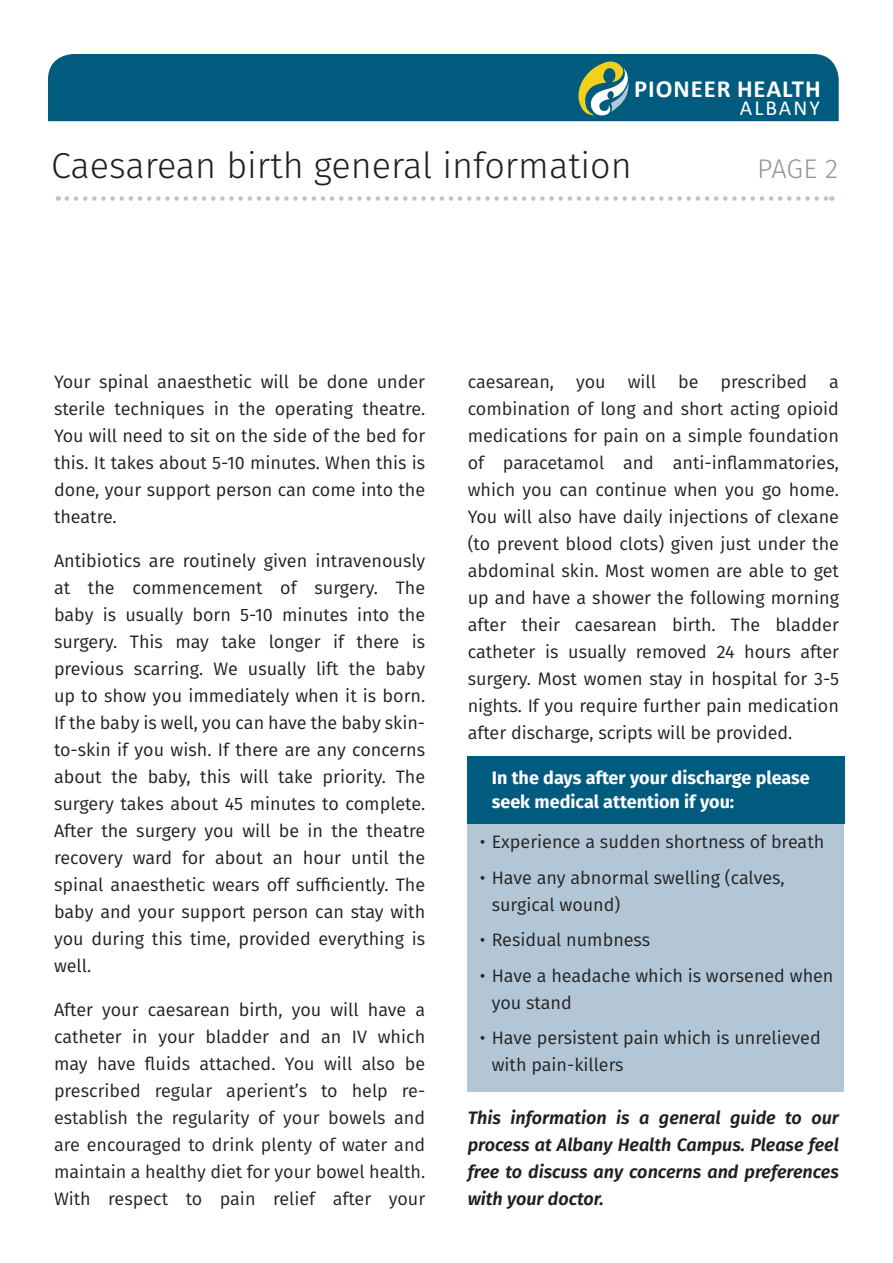
<style>
.page{position:relative;width:893px;height:1263px;background:#fff}
.page>*{position:absolute;margin:0;border:0;box-sizing:border-box;transform-origin:0 0}
.t1{font:300 36px "Fira Sans";color:#231f20}
.t2{font:300 27px "Fira Sans";color:#939598}
.t3{font:700 24.75px "Calibri";letter-spacing:.04em;color:#fff}
.t4{font:21.6px "Calibri";letter-spacing:.09em;color:#fff}
.t5{font:18px/27px "Fira Sans";color:#231f20;text-align:justify}
.t6{font:18px/27px "Fira Sans";color:#222}
.t7{font:italic 600 18px/27px "Fira Sans";color:#231f20;text-align:justify}
.t8{font:700 18px/24px "Fira Sans";color:#fff}
.s1{color:#231f20}
.s2{color:#222}
</style>
<div class="page">
<div style="left:468px;top:756px;width:376px;height:335px;background:#b2c6d6"></div>
<div style="left:468px;top:756px;width:377px;height:68px;background:#005b7f"></div>
<div style="left:48px;top:54px;width:791px;height:67px;background:#005b7f"></div>
<svg style="left:578px;top:60px;width:51px;height:57px;background:#6f987e"></svg>
<svg style="left:67px;top:196px;width:765px;height:5px"></svg>
<p class="t3" style="left:634px;top:71px;width:188px">PIONEER HEALTH</p>
<p class="t4" style="left:740px;top:93px;width:81px">ALBANY</p>
<p class="t1" style="left:51px;top:140px;width:582px">Caesarean birth general information</p>
<p class="t2" style="left:757px;top:150px;width:82px">PAGE 2</p>
<p class="t5" style="left:54px;top:368px;width:373px">Your spinal anaesthetic will be done under sterile techniques in the operating theatre.<br>You will need to sit on the side of the bed for this. It takes about 5-10 minutes. When this is done, your support person can come into the theatre.</p>
<p class="t5" style="left:54px;top:547px;width:373px">Antibiotics are routinely given intravenously at the commencement of surgery. The baby is usually born 5-10 minutes into the surgery. This may take longer if there is previous scarring. We usually lift the baby up to show you immediately when it is born.<br>If the baby is well, you can have the baby skin&shy;to-skin if you wish. If there are any concerns about the baby, this will take priority. The surgery takes about 45 minutes to complete.<br>After the surgery you will be in the theatre recovery ward for about an hour until the spinal anaesthetic wears off sufficiently. The baby and your support person can stay with you during this time, provided everything is well.</p>
<p class="t6" style="left:54px;top:996px;width:373px;text-align:justify"><span class="s1">After your caesarean birth, you will have a catheter in your bladder and an IV which may have fluids attached.</span> You will also be prescribed regular aperient’s to help re&shy;establish the regularity of your bowels and are encouraged to drink plenty of water and maintain a healthy diet for your bowel health.<br>With respect to pain relief after your</p>
<p class="t5" style="left:468px;top:368px;width:373px"><span class="s2">caesarean, you will be prescribed a combination of long and short acting opioid medications for pain on a simple foundation of paracetamol and anti-inflammatories, which you can continue when you go home.<br></span>You will also have daily injections of clexane (to prevent blood clots) given just under the abdominal skin. Most women are able to get up and have a shower the following morning after their caesarean birth. The bladder catheter is usually removed 24 hours after surgery. Most women stay in hospital for 3-5 nights. If you require further pain medication after discharge, scripts will be provided.</p>
<p class="t8" style="left:492px;top:765px;width:320px">In the days after your discharge please seek medical attention if you:</p>
<p class="t6" style="left:480px;top:828px;width:346px">• Experience a sudden shortness of breath</p>
<p class="t6" style="left:492px;top:863px;width:294px;text-indent:-12px">• Have any abnormal swelling (calves, surgical wound)</p>
<p class="t6" style="left:480px;top:926px;width:172px">• Residual numbness</p>
<p class="t6" style="left:492px;top:961px;width:343px;text-indent:-12px">• Have a headache which is worsened when you stand</p>
<p class="t6" style="left:492px;top:1024px;width:330px;text-indent:-12px">• Have persistent pain which is unrelieved with pain-killers</p>
<p class="t7" style="left:468px;top:1103px;width:373px">This information is a general guide to our process at Albany Health Campus. Please feel free to discuss any concerns and preferences with your doctor.</p>
</div>
